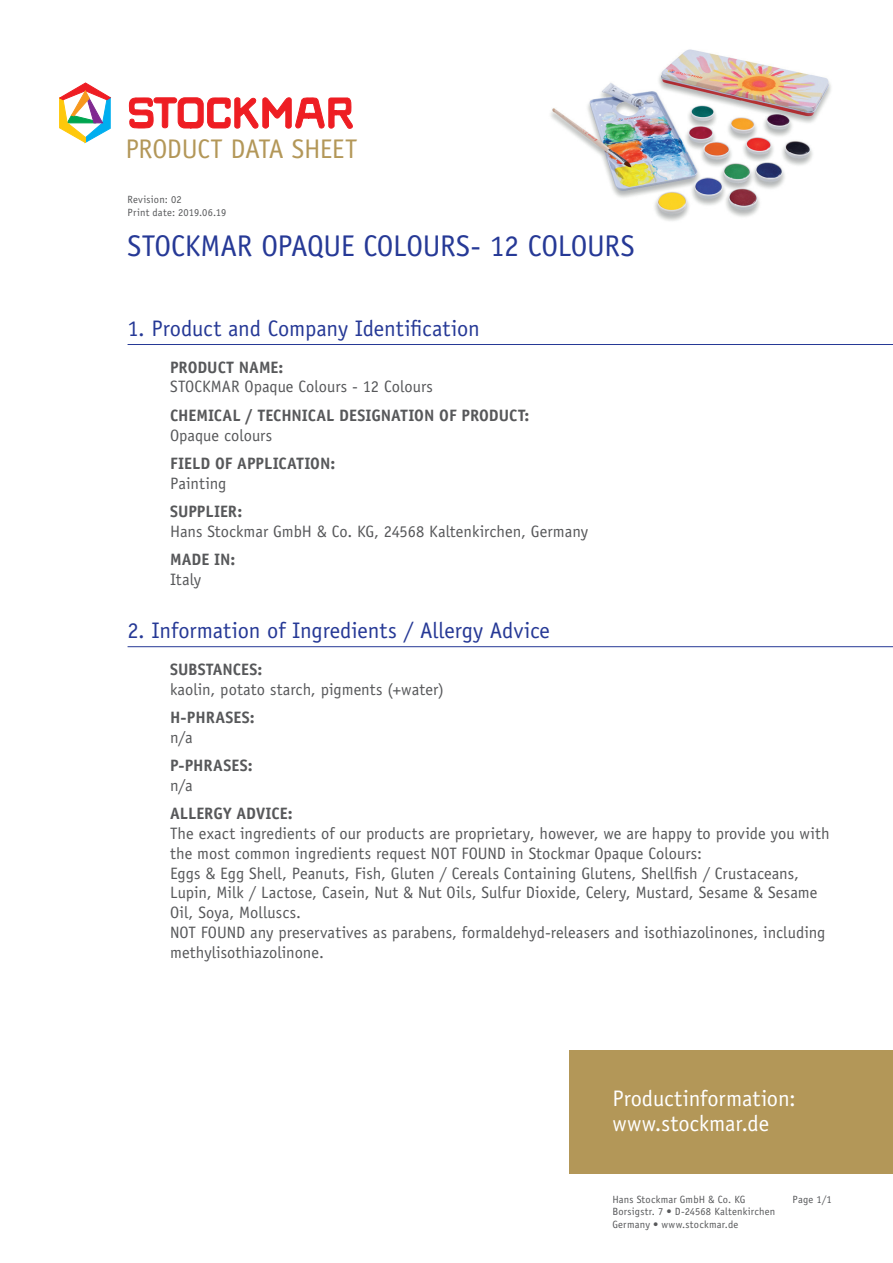
<style>
.page{position:relative;width:893px;height:1263px;background:#fff}
.page>*{position:absolute;margin:0;border:0;box-sizing:border-box;transform-origin:0 0}
.t1{font:30px "Officina Sans LT";letter-spacing:-.01em;color:#263996}
.t2{font:27px "Officina Sans LT";letter-spacing:-.015em;color:#b39758}
.t3{font:22.5px "Officina Sans LT";letter-spacing:-.005em;color:#263996}
.t4{font:22.5px/25.5px "Officina Sans LT";color:#fff}
.t5{font:16.5px/19.8px "Officina Sans LT";color:#57585a}
.t6{font:700 16.5px "Officina Sans LT";color:#57585a}
.t7{font:10.5px/12.6px "Officina Sans LT";letter-spacing:.02em;color:#57585a}
</style>
<div class="page">
<svg style="left:129px;top:97px;width:223px;height:32px"></svg>
<svg style="left:60px;top:83px;width:50px;height:60px"></svg>
<div style="left:570px;top:1050px;width:323px;height:124px;background:#b39758"></div>
<img style="left:550px;top:49px;width:281px;height:172px">
<hr style="left:128px;top:344px;width:765px;height:1px;background:#263996">
<hr style="left:128px;top:646px;width:765px;height:1px;background:#263996">
<h2 class="t2" style="left:125px;top:134px;width:233px">PRODUCT DATA SHEET</h2>
<p class="t7" style="left:128px;top:194px;width:100px">Revision: 02<br>Print date: 2019.06.19</p>
<h1 class="t1" style="left:128px;top:229px;width:509px">STOCKMAR OPAQUE COLOURS- 12 COLOURS</h1>
<h3 class="t3" style="left:128px;top:315px;width:354px">1. Product and Company Identification</h3>
<p class="t6" style="left:170px;top:357px;width:115px">PRODUCT NAME:</p>
<p class="t5" style="left:170px;top:377px;width:264px">STOCKMAR Opaque Colours - 12 Colours</p>
<p class="t6" style="left:170px;top:405px;width:361px">CHEMICAL / TECHNICAL DESIGNATION OF PRODUCT:</p>
<p class="t5" style="left:170px;top:425px;width:104px">Opaque colours</p>
<p class="t6" style="left:170px;top:453px;width:167px">FIELD OF APPLICATION:</p>
<p class="t5" style="left:170px;top:473px;width:58px">Painting</p>
<p class="t6" style="left:170px;top:501px;width:74px">SUPPLIER:</p>
<p class="t5" style="left:170px;top:521px;width:420px">Hans Stockmar GmbH &amp; Co. KG, 24568 Kaltenkirchen, Germany</p>
<p class="t6" style="left:170px;top:549px;width:67px">MADE IN:</p>
<p class="t5" style="left:170px;top:569px;width:33px">Italy</p>
<h3 class="t3" style="left:128px;top:617px;width:424px">2. Information of Ingredients / Allergy Advice</h3>
<p class="t6" style="left:170px;top:659px;width:94px">SUBSTANCES:</p>
<p class="t5" style="left:170px;top:679px;width:275px">kaolin, potato starch, pigments (+water)</p>
<p class="t6" style="left:170px;top:707px;width:86px">H-PHRASES:</p>
<p class="t5" style="left:170px;top:727px;width:24px">n/a</p>
<p class="t6" style="left:170px;top:755px;width:84px">P-PHRASES:</p>
<p class="t5" style="left:170px;top:775px;width:24px">n/a</p>
<p class="t6" style="left:170px;top:803px;width:124px">ALLERGY ADVICE:</p>
<p class="t5" style="left:170px;top:823px;width:661px">The exact ingredients of our products are proprietary, however, we are happy to provide you with the most common ingredients request NOT FOUND in Stockmar Opaque Colours:<br>Eggs &amp; Egg Shell, Peanuts, Fish, Gluten / Cereals Containing Glutens, Shellfish / Crustaceans, Lupin, Milk / Lactose, Casein, Nut &amp; Nut Oils, Sulfur Dioxide, Celery, Mustard, Sesame &amp; Sesame Oil, Soya, Molluscs.<br>NOT FOUND any preservatives as parabens, formaldehyd-releasers and isothiazolinones, including methylisothiazolinone.</p>
<h3 class="t4" style="left:612px;top:1085px;width:185px">Productinformation: www.stockmar.de</h3>
<p class="t7" style="left:612px;top:1193px;width:164px">Hans Stockmar GmbH &amp; Co. KG<br>Borsigstr. 7 • D-24568 Kaltenkirchen<br>Germany • www.stockmar.de</p>
<p class="t7" style="left:793px;top:1193px;width:41px">Page 1/1</p>
</div>
